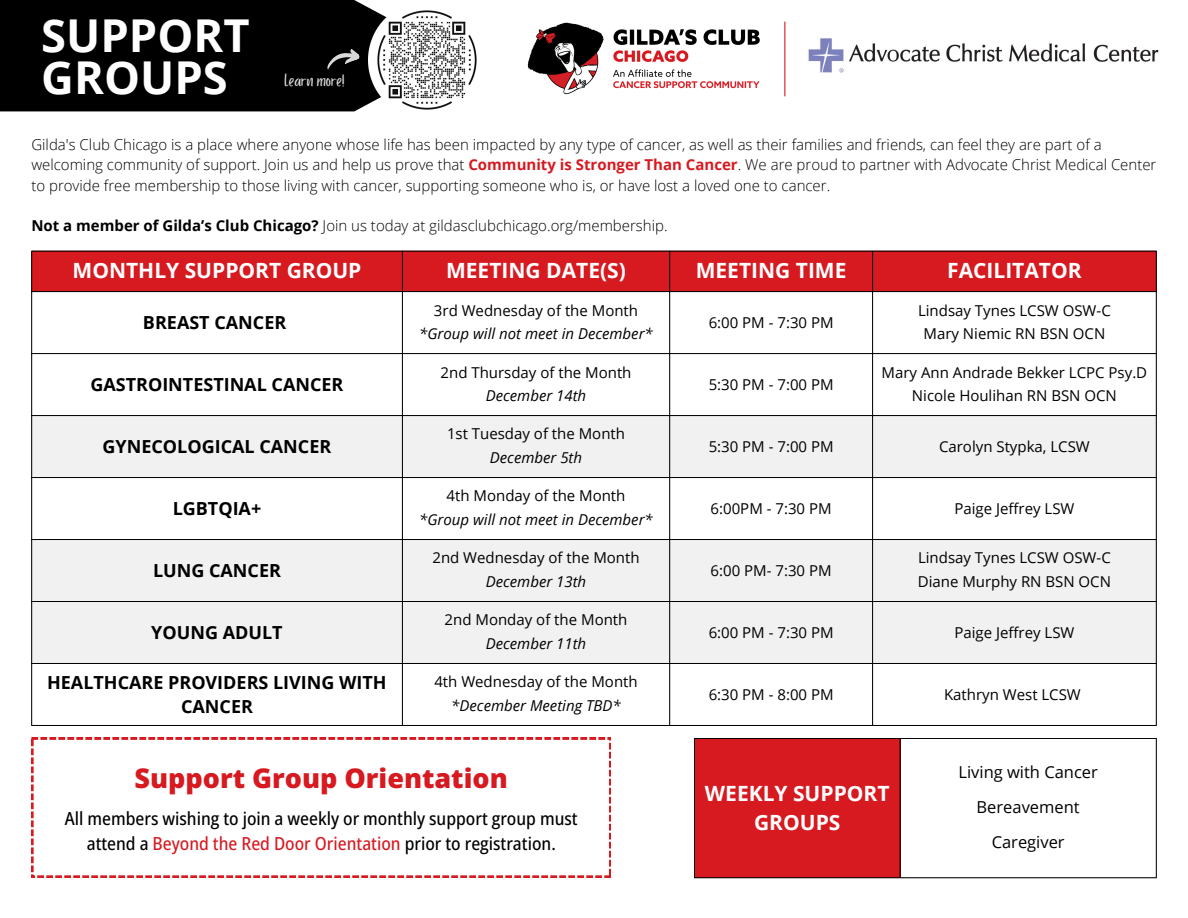
<style>
.page{position:relative;width:1188px;height:918px;background:#fff}
.page>*{position:absolute;margin:0;border:0;box-sizing:border-box;transform-origin:0 0}
.t1{font:700 45.3px "Open Sans";color:#fff}
.t2{font:800 27px "Open Sans";color:#d71920}
.t3{font:700 21px/29.2px "Open Sans";color:#fff;text-align:center}
.t4{font:18.15px "Porcelain";color:#d9d9d9}
.t5{font:700 18px/24.8px "Open Sans";color:#000;text-align:center}
.t6{font:500 semi-condensed 18px/24.8px "Open Sans";color:#000;text-align:center}
.t7{font:16.5px "Open Sans";color:#000}
.t8{font:300 15px/20.2px "Open Sans";color:#000}
.t9{font:15px "Open Sans";color:#000}
.t10{font:italic 15px "Open Sans";color:#000}
.s1{font-weight:700;color:#d71920}
.s2{font-weight:700}
.s3{color:#d71920}
</style>
<div class="page">
<div style="left:32px;top:252px;width:1124px;height:39px;background:#d71920"></div>
<svg style="left:32px;top:416px;width:1124px;height:247px;fill:#f1f1f1"></svg>
<hr style="left:31px;top:251px;width:1px;height:474px;background:#000">
<hr style="left:402px;top:251px;width:1px;height:474px;background:#000">
<hr style="left:669px;top:251px;width:1px;height:474px;background:#000">
<hr style="left:872px;top:251px;width:1px;height:474px;background:#000">
<hr style="left:1156px;top:251px;width:1px;height:474px;background:#000">
<hr style="left:31px;top:251px;width:1126px;height:1px;background:#000">
<hr style="left:31px;top:291px;width:1126px;height:1px;background:#000">
<hr style="left:31px;top:353px;width:1126px;height:1px;background:#000">
<hr style="left:31px;top:415px;width:1126px;height:1px;background:#000">
<hr style="left:31px;top:477px;width:1126px;height:1px;background:#000">
<hr style="left:31px;top:539px;width:1126px;height:1px;background:#000">
<hr style="left:31px;top:601px;width:1126px;height:1px;background:#000">
<hr style="left:31px;top:663px;width:1126px;height:1px;background:#000">
<hr style="left:31px;top:725px;width:1126px;height:1px;background:#000">
<img style="left:527px;top:22px;width:233px;height:73px">
<hr style="left:784px;top:22px;width:1px;height:74px;background:#d71920">
<div style="left:0;top:0;width:368px;height:111px;background:#000"></div>
<svg style="left:324px;top:47px;width:37px;height:24px"></svg>
<img style="left:368px;top:7px;width:109px;height:103px">
<svg style="left:31px;top:738px;width:580px;height:139px"></svg>
<img style="left:808px;top:38px;width:351px;height:35px">
<div style="left:694px;top:738px;width:206px;height:140px;background:#d71920"></div>
<hr style="left:694px;top:739px;width:1px;height:138px;background:#000">
<hr style="left:900px;top:739px;width:1px;height:138px;background:#000">
<hr style="left:1156px;top:739px;width:1px;height:138px;background:#000">
<hr style="left:694px;top:738px;width:463px;height:1px;background:#000">
<hr style="left:694px;top:877px;width:463px;height:1px;background:#000">
<p class="t1" style="left:41px;top:4px;width:210px">SUPPORT</p>
<p class="t1" style="left:41px;top:45px;width:188px">GROUPS</p>
<p class="t4" style="left:285px;top:71px;width:61px">Learn more!</p>
<p class="t8" style="left:31px;top:134px;width:1127px">Gilda's Club Chicago is a place where anyone whose life has been impacted by any type of cancer, as well as their families and friends, can feel they are part of a welcoming community of support. Join us and help us prove that <span class="s1">Community is Stronger Than Cancer</span>. We are proud to partner with Advocate Christ Medical Center to provide free membership to those living with cancer, supporting someone who is, or have lost a loved one to cancer.</p>
<p class="t8" style="left:31px;top:215px;width:638px"><span class="s2">Not a member of Gilda’s Club Chicago?</span> Join us today at gildasclubchicago.org/membership.</p>
<p class="t3" style="left:73px;top:256px;width:290px">MONTHLY SUPPORT GROUP</p>
<p class="t3" style="left:446px;top:256px;width:181px">MEETING DATE(S)</p>
<p class="t3" style="left:696px;top:256px;width:152px">MEETING TIME</p>
<p class="t3" style="left:947px;top:256px;width:136px">FACILITATOR</p>
<p class="t5" style="left:143px;top:310px;width:145px">BREAST CANCER</p>
<p class="t9" style="left:434px;top:300px;width:206px">3rd Wednesday of the Month</p>
<p class="t10" style="left:419px;top:323px;width:235px">*Group will not meet in December*</p>
<p class="t9" style="left:918px;top:300px;width:194px">Lindsay Tynes LCSW OSW-C</p>
<p class="t9" style="left:924px;top:323px;width:183px">Mary Niemic RN BSN OCN</p>
<p class="t9" style="left:709px;top:312px;width:126px">6:00 PM - 7:30 PM</p>
<p class="t5" style="left:90px;top:372px;width:255px">GASTROINTESTINAL CANCER</p>
<p class="t5" style="left:103px;top:434px;width:230px">GYNECOLOGICAL CANCER</p>
<p class="t5" style="left:173px;top:496px;width:90px">LGBTQIA+</p>
<p class="t5" style="left:153px;top:558px;width:129px">LUNG CANCER</p>
<p class="t5" style="left:151px;top:620px;width:133px">YOUNG ADULT</p>
<p class="t9" style="left:441px;top:361px;width:192px">2nd Thursday of the Month</p>
<p class="t10" style="left:486px;top:385px;width:102px">December 14th</p>
<p class="t9" style="left:447px;top:423px;width:180px">1st Tuesday of the Month</p>
<p class="t10" style="left:490px;top:447px;width:94px">December 5th</p>
<p class="t9" style="left:447px;top:485px;width:180px">4th Monday of the Month</p>
<p class="t10" style="left:419px;top:509px;width:235px">*Group will not meet in December*</p>
<p class="t9" style="left:432px;top:547px;width:209px">2nd Wednesday of the Month</p>
<p class="t10" style="left:486px;top:571px;width:102px">December 13th</p>
<p class="t9" style="left:445px;top:609px;width:184px">2nd Monday of the Month</p>
<p class="t10" style="left:486px;top:633px;width:102px">December 11th</p>
<p class="t5" style="left:47px;top:669px;width:341px">HEALTHCARE PROVIDERS LIVING WITH<br>CANCER</p>
<p class="t9" style="left:434px;top:671px;width:205px">4th Wednesday of the Month</p>
<p class="t10" style="left:451px;top:695px;width:171px">*December Meeting TBD*</p>
<p class="t2" style="left:135px;top:759px;width:375px">Support Group Orientation</p>
<p class="t6" style="left:65px;top:806px;width:514px">All members wishing to join a weekly or monthly support group must attend a <span class="s3">Beyond the Red Door Orientation</span> prior to registration.</p>
<p class="t9" style="left:709px;top:374px;width:126px">5:30 PM - 7:00 PM</p>
<p class="t9" style="left:882px;top:361px;width:267px">Mary Ann Andrade Bekker LCPC Psy.D</p>
<p class="t9" style="left:912px;top:385px;width:206px">Nicole Houlihan RN BSN OCN</p>
<p class="t9" style="left:709px;top:436px;width:126px">5:30 PM - 7:00 PM</p>
<p class="t9" style="left:939px;top:436px;width:152px">Carolyn Stypka, LCSW</p>
<p class="t9" style="left:711px;top:498px;width:123px">6:00PM - 7:30 PM</p>
<p class="t9" style="left:954px;top:498px;width:122px">Paige Jeffrey LSW</p>
<p class="t9" style="left:711px;top:560px;width:123px">6:00 PM- 7:30 PM</p>
<p class="t9" style="left:918px;top:547px;width:194px">Lindsay Tynes LCSW OSW-C</p>
<p class="t9" style="left:918px;top:571px;width:195px">Diane Murphy RN BSN OCN</p>
<p class="t9" style="left:709px;top:622px;width:126px">6:00 PM - 7:30 PM</p>
<p class="t9" style="left:954px;top:622px;width:122px">Paige Jeffrey LSW</p>
<p class="t9" style="left:709px;top:684px;width:126px">6:30 PM - 8:00 PM</p>
<p class="t9" style="left:944px;top:684px;width:138px">Kathryn West LCSW</p>
<p class="t3" style="left:705px;top:778px;width:186px">WEEKLY SUPPORT<br>GROUPS</p>
<p class="t7" style="left:959px;top:761px;width:141px">Living with Cancer</p>
<p class="t7" style="left:977px;top:795px;width:105px">Bereavement</p>
<p class="t7" style="left:992px;top:830px;width:74px">Caregiver</p>
</div>
